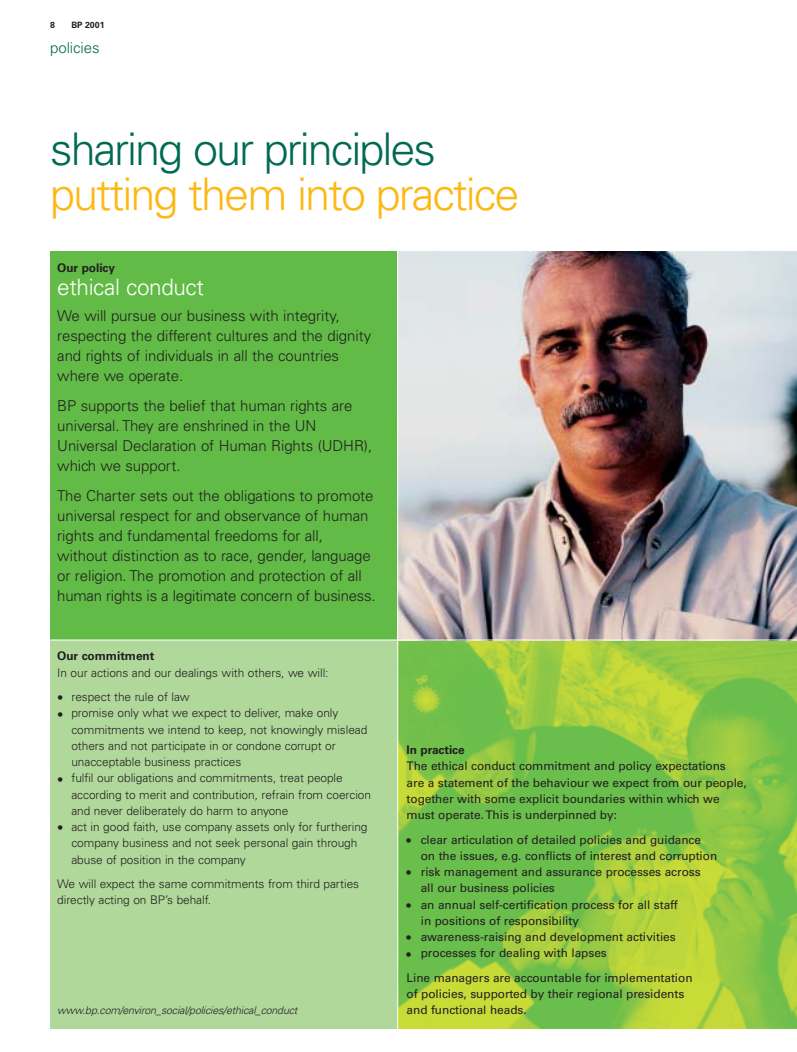
<style>
.page{position:relative;width:797px;height:1052px;background:#fff}
.page>*{position:absolute;margin:0;border:0;box-sizing:border-box;transform-origin:0 0}
.t1{font:300 45px "Univers";letter-spacing:-.045em;color:#fdb813}
.t2{font:300 45px "Univers";letter-spacing:-.045em;color:#006a53}
.t3{font:300 22.5px "Univers";letter-spacing:-.015em;color:#fff}
.t4{font:300 15px/20px "Univers";letter-spacing:-.005em;color:#231f20}
.t5{font:300 15px "Univers";letter-spacing:-.005em;color:#006a53}
.t6{font:11.88px/16.2px "Univers";letter-spacing:-.005em;color:#231f20}
.t7{font:300 11.88px/16.2px "Univers";letter-spacing:-.005em;color:#231f20}
.t8{font:700 11.88px "Univers";letter-spacing:-.005em;color:#231f20}
.t9{font:italic 300 10.62px "Univers";letter-spacing:-.015em;color:#231f20}
.t10{font:700 8.75px "Univers";color:#231f20}
.s1{font-size:12.5px}
</style>
<div class="page">
<img style="left:398px;top:640px;width:398px;height:388px">
<div style="left:50px;top:252px;width:347px;height:388px;background:#61bb46"></div>
<img style="left:398px;top:252px;width:398px;height:387px">
<div style="left:50px;top:640px;width:347px;height:388px;background:#b1d89b"></div>
<hr style="left:50px;top:639px;width:746px;height:1px;background:#fff">
<p class="t10" style="left:50px;top:22px;width:6px">8</p>
<p class="t10" style="left:71px;top:22px;width:35px">BP 2001</p>
<p class="t5" style="left:50px;top:42px;width:51px">policies</p>
<h1 class="t2" style="left:50px;top:132px;width:387px">sharing our principles</h1>
<h1 class="t1" style="left:50px;top:177px;width:470px">putting them into practice</h1>
<p class="t8" style="left:57px;top:263px;width:59px">Our policy</p>
<h2 class="t3" style="left:57px;top:278px;width:148px">ethical conduct</h2>
<p class="t4" style="left:57px;top:307px;width:315px">We will pursue our business with integrity, respecting the different cultures and the dignity and rights of individuals in all the countries where we operate.</p>
<p class="t4" style="left:57px;top:397px;width:316px">BP supports the belief that human rights are universal. They are enshrined in the UN Universal Declaration of Human Rights (UDHR), which we support.</p>
<p class="t4" style="left:57px;top:487px;width:319px">The Charter sets out the obligations to promote universal respect for and observance of human rights and fundamental freedoms for all, without distinction as to race, gender, language or religion. The promotion and protection of all human rights is a legitimate concern of business.</p>
<p class="t8" style="left:57px;top:651px;width:99px">Our commitment</p>
<p class="t7" style="left:57px;top:665px;width:273px">In our actions and our dealings with others, we will:</p>
<p class="t7" style="left:57px;top:689px;width:134px"><span class="s1">•</span> respect the rule of law</p>
<p class="t7" style="left:71px;top:706px;width:297px;text-indent:-14px"><span class="s1">•</span> promise only what we expect to deliver, make only commitments we intend to keep, not knowingly mislead others and not participate in or condone corrupt or unacceptable business practices</p>
<p class="t7" style="left:71px;top:771px;width:301px;text-indent:-14px"><span class="s1">•</span> fulfil our obligations and commitments, treat people according to merit and contribution, refrain from coercion and never deliberately do harm to anyone</p>
<p class="t7" style="left:71px;top:819px;width:297px;text-indent:-14px"><span class="s1">•</span> act in good faith, use company assets only for furthering company business and not seek personal gain through abuse of position in the company</p>
<p class="t7" style="left:57px;top:876px;width:303px">We will expect the same commitments from third parties directly acting on BP’s behalf.</p>
<p class="t9" style="left:57px;top:1006px;width:241px">www.bp.com/environ_social/policies/ethical_conduct</p>
<p class="t8" style="left:406px;top:745px;width:60px">In practice</p>
<p class="t6" style="left:406px;top:759px;width:341px">The ethical conduct commitment and policy expectations<br>are a statement of the behaviour we expect from our people, together with some explicit boundaries within which we must operate. This is underpinned by:</p>
<p class="t6" style="left:420px;top:832px;width:298px;text-indent:-14px"><span class="s1">•</span> clear articulation of detailed policies and guidance on the issues, e.g. conflicts of interest and corruption</p>
<p class="t6" style="left:420px;top:864px;width:281px;text-indent:-14px"><span class="s1">•</span> risk management and assurance processes across all our business policies</p>
<p class="t6" style="left:420px;top:897px;width:258px;text-indent:-14px"><span class="s1">•</span> an annual self-certification process for all staff in positions of responsibility</p>
<p class="t6" style="left:406px;top:929px;width:270px"><span class="s1">•</span> awareness-raising and development activities</p>
<p class="t6" style="left:406px;top:941px;width:287px;line-height:24.4px"><span class="s1">•</span> processes for dealing with lapses<br>Line managers are accountable for implementation</p>
<p class="t6" style="left:406px;top:986px;width:279px">of policies, supported by their regional presidents and functional heads.</p>
</div>
